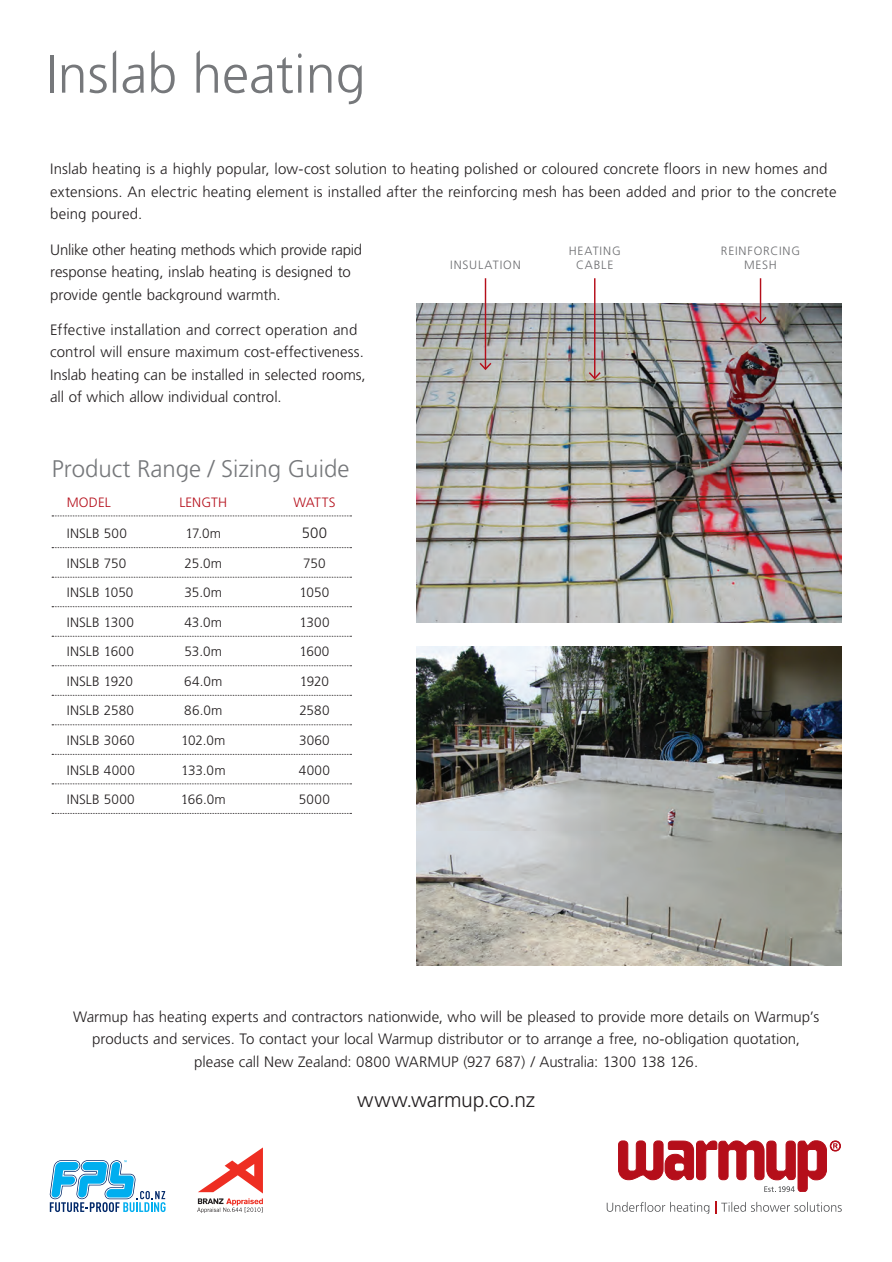
<style>
.page{position:relative;width:892px;height:1262px;background:#fff}
.page>*{position:absolute;margin:0;border:0;box-sizing:border-box;transform-origin:0 0}
.t1{font:300 53.7px "Freeway";color:#76787b}
.t2{font:300 24px "Freeway";color:#76787b}
.t3{font:300 21px "Freeway";letter-spacing:-.01em;color:#231f20}
.t4{font:300 15px/22.5px "Freeway";color:#231f20}
.t5{font:300 14.85px "Freeway";color:#231f20}
.t6{font:300 13.5px "Freeway";letter-spacing:.01em;color:#231f20}
.t7{font:300 13.5px "Freeway";letter-spacing:.015em;color:#b50e1a}
.t8{font:300 12px/14px "Freeway";letter-spacing:.07em;color:#6c6d70;text-align:center}
</style>
<div class="page">
<svg style="left:606px;top:1201px;width:235px;height:12px"></svg>
<svg style="left:618px;top:1140px;width:222px;height:51px"></svg>
<svg style="left:197px;top:1147px;width:66px;height:65px"></svg>
<svg style="left:49px;top:1160px;width:116px;height:51px"></svg>
<svg style="left:52px;top:515px;width:299px;height:1px"></svg>
<svg style="left:52px;top:547px;width:299px;height:1px"></svg>
<svg style="left:52px;top:576px;width:299px;height:1px"></svg>
<svg style="left:52px;top:606px;width:299px;height:1px"></svg>
<svg style="left:52px;top:635px;width:299px;height:1px"></svg>
<svg style="left:52px;top:665px;width:299px;height:1px"></svg>
<svg style="left:52px;top:694px;width:299px;height:1px"></svg>
<svg style="left:52px;top:724px;width:299px;height:1px"></svg>
<svg style="left:52px;top:753px;width:299px;height:1px"></svg>
<svg style="left:52px;top:783px;width:299px;height:1px"></svg>
<img style="left:416px;top:303px;width:425px;height:319px">
<img style="left:416px;top:646px;width:425px;height:318px">
<hr style="left:484px;top:278px;width:2px;height:91px;background:#b50e1a">
<svg style="left:478px;top:361px;width:14px;height:10px"></svg>
<hr style="left:593px;top:278px;width:2px;height:100px;background:#b50e1a">
<svg style="left:587px;top:370px;width:15px;height:10px"></svg>
<hr style="left:759px;top:278px;width:2px;height:45px;background:#b50e1a">
<svg style="left:752px;top:315px;width:15px;height:10px"></svg>
<h1 class="t1" style="left:46px;top:44px;width:321px">Inslab heating</h1>
<p class="t4" style="left:50px;top:158px;width:787px">Inslab heating is a highly popular, low-cost solution to heating polished or coloured concrete floors in new homes and extensions. An electric heating element is installed after the reinforcing mesh has been added and prior to the concrete being poured.</p>
<p class="t4" style="left:50px;top:238px;width:313px">Unlike other heating methods which provide rapid response heating, inslab heating is designed to provide gentle background warmth.</p>
<p class="t4" style="left:50px;top:318px;width:317px">Effective installation and correct operation and control will ensure maximum cost-effectiveness.<br>Inslab heating can be installed in selected rooms, all of which allow individual control.</p>
<p class="t8" style="left:568px;top:243px;width:53px">HEATING<br>CABLE</p>
<p class="t8" style="left:720px;top:243px;width:81px">REINFORCING<br>MESH</p>
<p class="t8" style="left:450px;top:257px;width:72px">INSULATION</p>
<h2 class="t2" style="left:52px;top:455px;width:299px">Product Range / Sizing Guide</h2>
<p class="t7" style="left:67px;top:494px;width:46px">MODEL</p>
<p class="t7" style="left:179px;top:494px;width:49px">LENGTH</p>
<p class="t7" style="left:293px;top:494px;width:43px">WATTS</p>
<p class="t6" style="left:67px;top:526px;width:62px">INSLB 500</p>
<p class="t6" style="left:185px;top:526px;width:37px">17.0m</p>
<p class="t5" style="left:301px;top:524px;width:27px">500</p>
<p class="t6" style="left:67px;top:555px;width:61px">INSLB 750</p>
<p class="t6" style="left:184px;top:555px;width:39px">25.0m</p>
<p class="t6" style="left:303px;top:555px;width:24px">750</p>
<p class="t6" style="left:67px;top:585px;width:68px">INSLB 1050</p>
<p class="t6" style="left:184px;top:585px;width:39px">35.0m</p>
<p class="t6" style="left:299px;top:585px;width:31px">1050</p>
<p class="t6" style="left:67px;top:614px;width:69px">INSLB 1300</p>
<p class="t6" style="left:184px;top:614px;width:39px">43.0m</p>
<p class="t6" style="left:299px;top:614px;width:32px">1300</p>
<p class="t6" style="left:67px;top:644px;width:69px">INSLB 1600</p>
<p class="t6" style="left:184px;top:644px;width:39px">53.0m</p>
<p class="t6" style="left:299px;top:644px;width:32px">1600</p>
<p class="t6" style="left:67px;top:673px;width:68px">INSLB 1920</p>
<p class="t6" style="left:184px;top:673px;width:40px">64.0m</p>
<p class="t6" style="left:300px;top:673px;width:30px">1920</p>
<p class="t6" style="left:67px;top:703px;width:69px">INSLB 2580</p>
<p class="t6" style="left:184px;top:703px;width:40px">86.0m</p>
<p class="t6" style="left:299px;top:703px;width:32px">2580</p>
<p class="t6" style="left:67px;top:732px;width:69px">INSLB 3060</p>
<p class="t6" style="left:181px;top:732px;width:46px">102.0m</p>
<p class="t6" style="left:299px;top:732px;width:32px">3060</p>
<p class="t6" style="left:67px;top:762px;width:70px">INSLB 4000</p>
<p class="t6" style="left:181px;top:762px;width:46px">133.0m</p>
<p class="t6" style="left:299px;top:762px;width:33px">4000</p>
<p class="t6" style="left:67px;top:791px;width:70px">INSLB 5000</p>
<p class="t6" style="left:181px;top:791px;width:46px">166.0m</p>
<p class="t6" style="left:299px;top:791px;width:32px">5000</p>
<p class="t4" style="left:73px;top:1005px;width:747px;text-align:center">Warmup has heating experts and contractors nationwide, who will be pleased to provide more details on Warmup’s products and services. To contact your local Warmup distributor or to arrange a free, no-obligation quotation, please call New Zealand: 0800 WARMUP (927 687) / Australia: 1300 138 126.</p>
<h3 class="t3" style="left:357px;top:1087px;width:179px">www.warmup.co.nz</h3>
</div>
